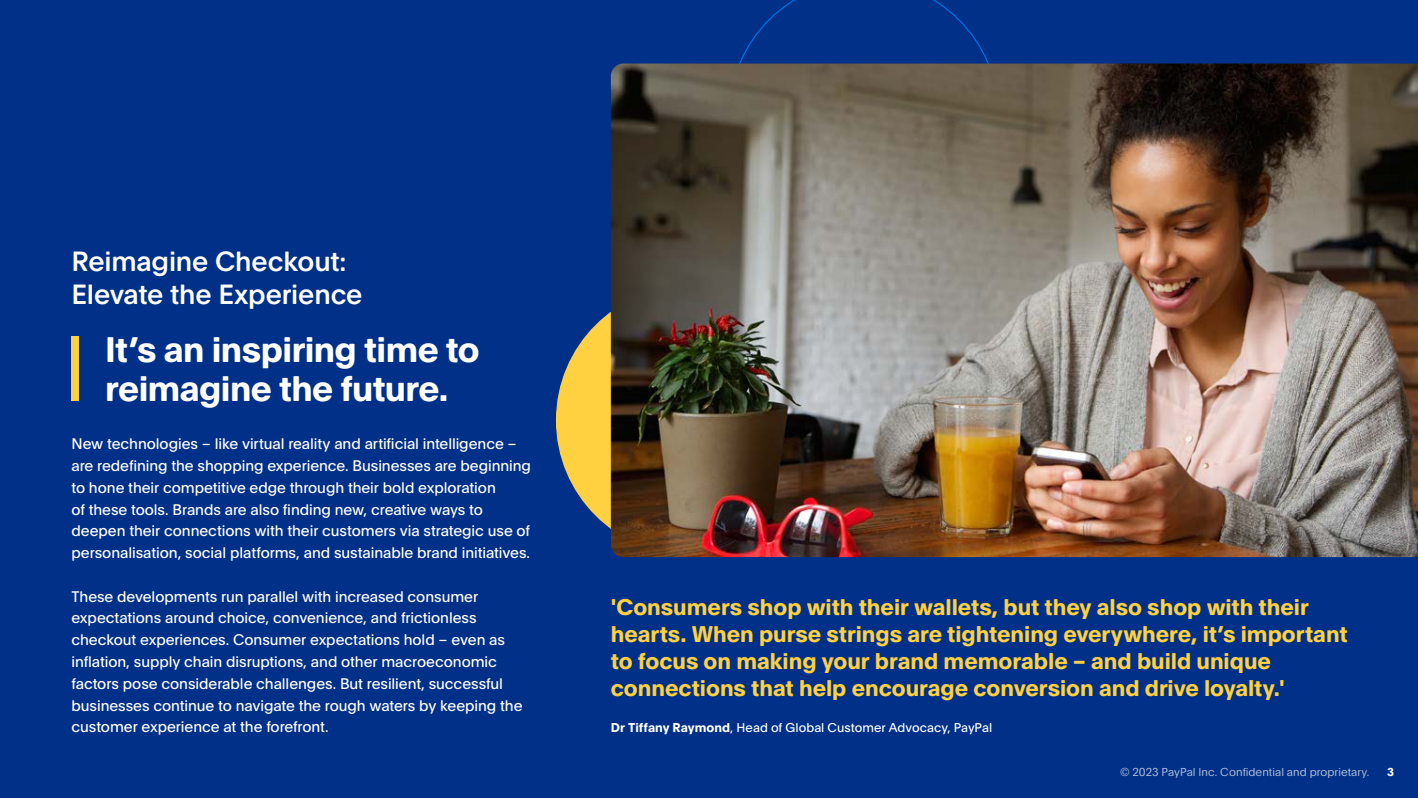
<style>
.page{position:relative;width:1418px;height:798px;background:#fff}
.page>*{position:absolute;margin:0;border:0;box-sizing:border-box;transform-origin:0 0}
.t1{font:700 34.75px/38.9px "Pay Pal Open";letter-spacing:-.02em;color:#fff}
.t2{font:500 27.12px/32.6px "Pay Pal Open";letter-spacing:-.005em;color:#fff}
.t3{font:700 22.25px/26.6px "Pay Pal Open";letter-spacing:-.005em;color:#ffd140}
.t4{font:15px/21.8px "Pay Pal Open";letter-spacing:-.005em;color:#fff}
.t5{font:12.5px "Pay Pal Open";color:#fff}
.t6{font:300 11.25px "Pay Pal Open";letter-spacing:.005em;color:#fff}
.t7{font:700 11.25px "Pay Pal Open";color:#fff}
.s1{font-weight:700}
</style>
<div class="page">
<div style="left:0;top:0;width:1418px;height:797px;background:#003087"></div>
<div style="left:556px;top:285px;width:269px;height:270px;background:#ffd140;border-radius:50%"></div>
<svg style="left:739px;top:0;width:250px;height:63px"></svg>
<img style="left:611px;top:63px;width:807px;height:494px">
<div style="left:71px;top:335px;width:8px;height:65px;background:#ffd140"></div>
<h2 class="t2" style="left:71px;top:244px;width:292px">Reimagine Checkout:<br>Elevate the Experience</h2>
<h1 class="t1" style="left:105px;top:328px;width:376px">It’s an inspiring time to reimagine the future.</h1>
<p class="t4" style="left:71px;top:432px;width:461px">New technologies – like virtual reality and artificial intelligence – are redefining the shopping experience. Businesses are beginning to hone their competitive edge through their bold exploration<br>of these tools. Brands are also finding new, creative ways to deepen their connections with their customers via strategic use of personalisation, social platforms, and sustainable brand initiatives.</p>
<p class="t4" style="left:71px;top:584px;width:452px">These developments run parallel with increased consumer expectations around choice, convenience, and frictionless checkout experiences. Consumer expectations hold – even as inflation, supply chain disruptions, and other macroeconomic factors pose considerable challenges. But resilient, successful businesses continue to navigate the rough waters by keeping the customer experience at the forefront.</p>
<p class="t3" style="left:611px;top:592px;width:738px">'Consumers shop with their wallets, but they also shop with their hearts. When purse strings are tightening everywhere, it’s important to focus on making your brand memorable – and build unique connections that help encourage conversion and drive loyalty.'</p>
<p class="t5" style="left:611px;top:719px;width:383px"><span class="s1">Dr Tiffany Raymond</span>, Head of Global Customer Advocacy, PayPal</p>
<p class="t6" style="left:1120px;top:763px;width:251px">© 2023 PayPal Inc. Confidential and proprietary.</p>
<p class="t7" style="left:1387px;top:763px;width:8px">3</p>
</div>
